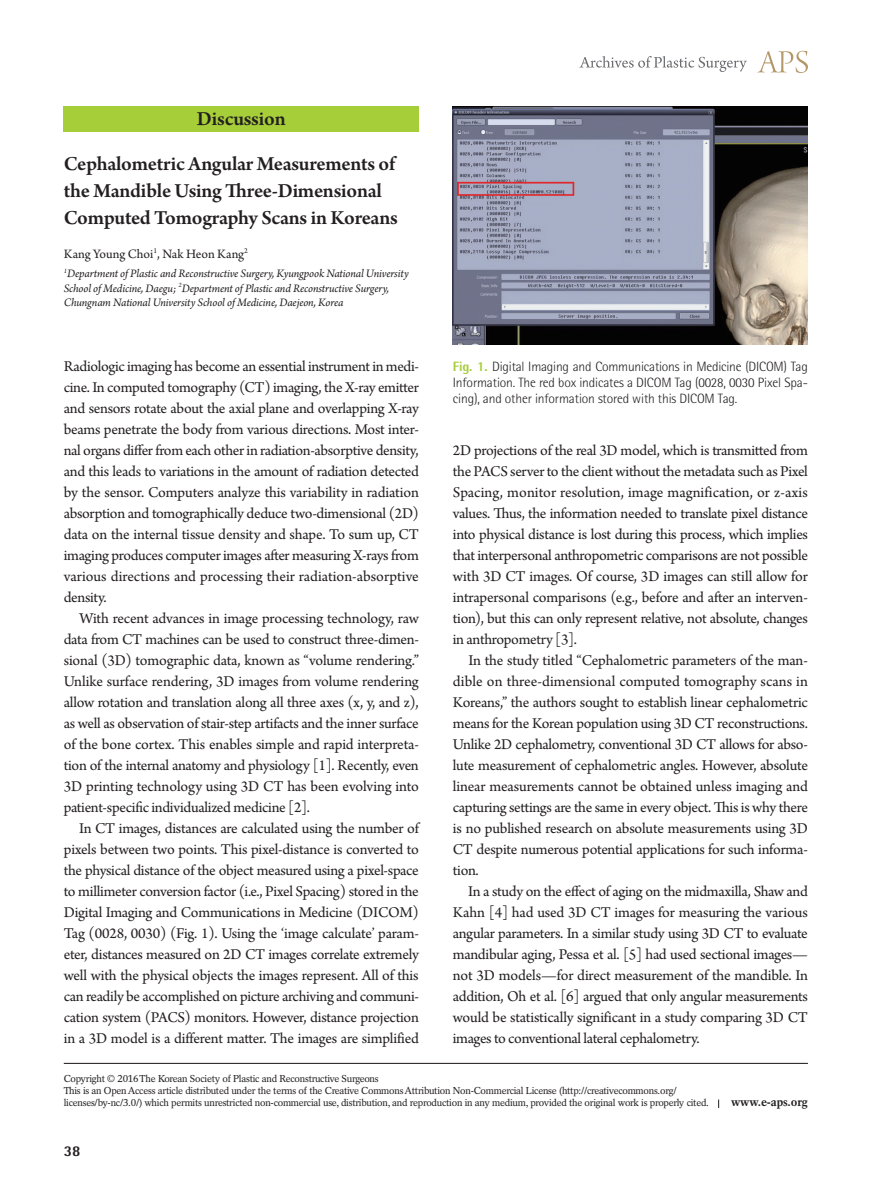
<style>
.page{position:relative;width:893px;height:1191px;background:#fff}
.page>*{position:absolute;margin:0;border:0;box-sizing:border-box;transform-origin:0 0}
.Discussion___제목{font:600 21px/27px "Arno Pro";letter-spacing:-.015em;color:#231f20}
.본문_성형{font:15.75px/21px "Arno Pro";letter-spacing:-.02em;color:#231f20;text-align:justify}
.t1{font:800 15px "Rotis Semi Sans Std";color:#231f20}
.그림제목{font:300 13.5px/15.8px "Rotis Semi Sans Std";letter-spacing:-.01em;color:#231f20;text-align:justify}
.Discussion___이름{font:13.5px "Arno Pro";letter-spacing:-.005em;color:#231f20}
.Discussion___소속{font:italic 12px/14.4px "Arno Pro";letter-spacing:-.01em;color:#231f20}
.t2{font:700 12px "Rotation LT Std";letter-spacing:-.01em;color:#231f20}
.t3{font:10.05px/12px "Rotation LT Std";letter-spacing:-.025em;color:#231f20}
.s1{font-weight:800;color:#a6ce39}
</style>
<div class="page">
<svg style="left:757px;top:51px;width:51px;height:22px"></svg>
<svg style="left:579px;top:56px;width:168px;height:16px"></svg>
<div style="left:64px;top:106px;width:355px;height:26px;background:#a6ce39"></div>
<hr style="left:64px;top:1062px;width:744px;height:2px;background:#231f20">
<img style="left:453px;top:106px;width:355px;height:238px">
<p class="Discussion___제목" style="left:197px;top:107px;width:90px">Discussion</p>
<p class="Discussion___제목" style="left:64px;top:151px;width:336px">Cephalometric Angular Measurements of the Mandible Using Three-Dimensional<br>Computed Tomography Scans in Koreans</p>
<p class="Discussion___이름" style="left:64px;top:246px;width:186px">Kang Young Choi<sup>1</sup>, Nak Heon Kang<sup>2</sup></p>
<p class="Discussion___소속" style="left:64px;top:267px;width:346px"><sup>1</sup>Department of Plastic and Reconstructive Surgery, Kyungpook National University<br>School of Medicine, Daegu; <sup>2</sup>Department of Plastic and Reconstructive Surgery,<br>Chungnam National University School of Medicine, Daejeon, Korea</p>
<p class="본문_성형" style="left:64px;top:357px;width:357px">Radiologic imaging has become an essential instrument in medi&shy;cine. In computed tomography (CT) imaging, the X-ray emitter and sensors rotate about the axial plane and overlapping X-ray beams penetrate the body from various directions. Most inter&shy;nal organs differ from each other in radiation-absorptive density, and this leads to variations in the amount of radiation detected by the sensor. Computers analyze this variability in radiation absorption and tomographically deduce two-dimensional (2D) data on the internal tissue density and shape. To sum up, CT imaging produces computer images after measuring X-rays from various directions and processing their radiation-absorptive density.</p>
<p class="본문_성형" style="left:64px;top:609px;width:357px;text-indent:16px">With recent advances in image processing technology, raw data from CT machines can be used to construct three-dimen&shy;sional (3D) tomographic data, known as “volume rendering.” Unlike surface rendering, 3D images from volume rendering allow rotation and translation along all three axes (x, y, and z), as well as observation of stair-step artifacts and the inner surface of the bone cortex. This enables simple and rapid interpreta&shy;tion of the internal anatomy and physiology [1]. Recently, even 3D printing technology using 3D CT has been evolving into patient-specific individualized medicine [2].</p>
<p class="본문_성형" style="left:64px;top:819px;width:357px;text-indent:16px">In CT images, distances are calculated using the number of pixels between two points. This pixel-distance is converted to the physical distance of the object measured using a pixel-space to millimeter conversion factor (i.e., Pixel Spacing) stored in the Digital Imaging and Communications in Medicine (DICOM)<br>Tag (0028, 0030) (Fig. 1). Using the ‘image calculate’ param&shy;eter, distances measured on 2D CT images correlate extremely well with the physical objects the images represent. All of this can readily be accomplished on picture archiving and communi&shy;cation system (PACS) monitors. However, distance projection in a 3D model is a different matter. The images are simplified</p>
<p class="그림제목" style="left:453px;top:358px;width:357px"><span class="s1">Fig. 1.</span> Digital Imaging and Communications in Medicine (DICOM) Tag Information. The red box indicates a DICOM Tag (0028, 0030 Pixel Spa&shy;cing), and other information stored with this DICOM Tag.</p>
<p class="본문_성형" style="left:453px;top:441px;width:357px">2D projections of the real 3D model, which is transmitted from the PACS server to the client without the metadata such as Pixel Spacing, monitor resolution, image magnification, or z-axis values. Thus, the information needed to translate pixel distance into physical distance is lost during this process, which implies that interpersonal anthropometric comparisons are not possible with 3D CT images. Of course, 3D images can still allow for intrapersonal comparisons (e.g., before and after an interven&shy;tion), but this can only represent relative, not absolute, changes in anthropometry [3].</p>
<p class="본문_성형" style="left:453px;top:651px;width:357px;text-indent:16px">In the study titled “Cephalometric parameters of the man&shy;dible on three-dimensional computed tomography scans in Koreans,” the authors sought to establish linear cephalometric means for the Korean population using 3D CT reconstructions.<br>Unlike 2D cephalometry, conventional 3D CT allows for abso&shy;lute measurement of cephalometric angles. However, absolute linear measurements cannot be obtained unless imaging and capturing settings are the same in every object. This is why there is no published research on absolute measurements using 3D CT despite numerous potential applications for such informa&shy;tion.</p>
<p class="본문_성형" style="left:453px;top:882px;width:357px;text-indent:15px">In a study on the effect of aging on the midmaxilla, Shaw and Kahn [4] had used 3D CT images for measuring the various angular parameters. In a similar study using 3D CT to evaluate mandibular aging, Pessa et al. [5] had used sectional images— not 3D models—for direct measurement of the mandible. In addition, Oh et al. [6] argued that only angular measurements would be statistically significant in a study comparing 3D CT images to conventional lateral cephalometry.</p>
<p class="t3" style="left:64px;top:1073px;width:316px">Copyright © 2016 The Korean Society of Plastic and Reconstructive Surgeons</p>
<p class="t3" style="left:64px;top:1085px;width:647px">This is an Open Access article distributed under the terms of the Creative Commons Attribution Non-Commercial License (http://creativecommons.org/ licenses/by-nc/3.0/) which permits unrestricted non-commercial use, distribution, and reproduction in any medium, provided the original work is properly cited.</p>
<p class="t1" style="left:64px;top:1141px;width:18px">38</p>
<p class="t2" style="left:731px;top:1095px;width:78px">www.e-aps.org</p>
</div>
